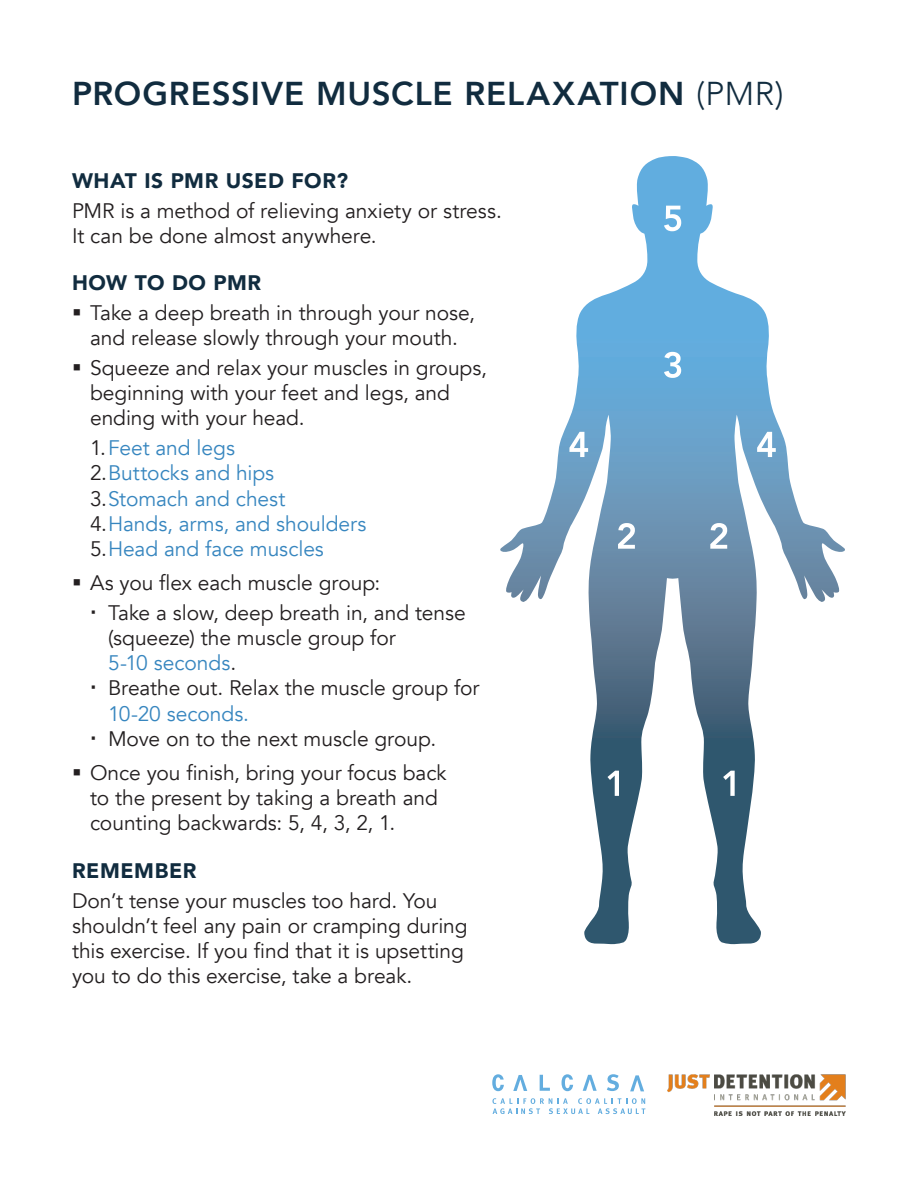
<style>
.page{position:relative;width:918px;height:1188px;background:#fff}
.page>*{position:absolute;margin:0;border:0;box-sizing:border-box;transform-origin:0 0}
.t1{font:800 33px "Avenir";letter-spacing:.025em;color:#112c3f}
.Body{font:21px/25.2px "Avenir";letter-spacing:-.005em;color:#231f20}
.t2{font:21px "Avenir";letter-spacing:-.005em;color:#3786bf}
.t3{font:900 21px "Avenir";letter-spacing:.03em;color:#112c3f}
.s1{font-weight:300}
.s2{color:#231f20}
.s3{color:#3786bf}
</style>
<div class="page">
<svg style="left:500px;top:156px;width:281px;height:789px"></svg>
<svg style="left:723px;top:771px;width:12px;height:25px"></svg>
<svg style="left:607px;top:771px;width:12px;height:25px"></svg>
<svg style="left:618px;top:523px;width:17px;height:26px"></svg>
<svg style="left:710px;top:523px;width:17px;height:26px"></svg>
<svg style="left:664px;top:352px;width:17px;height:26px"></svg>
<svg style="left:757px;top:432px;width:19px;height:25px"></svg>
<svg style="left:569px;top:432px;width:19px;height:25px"></svg>
<svg style="left:664px;top:206px;width:17px;height:25px"></svg>
<img style="left:668px;top:1074px;width:178px;height:42px">
<svg style="left:492px;top:1074px;width:12px;height:17px"></svg>
<svg style="left:540px;top:1075px;width:10px;height:16px"></svg>
<svg style="left:562px;top:1074px;width:11px;height:17px"></svg>
<svg style="left:607px;top:1074px;width:12px;height:17px"></svg>
<svg style="left:513px;top:1075px;width:14px;height:16px"></svg>
<svg style="left:583px;top:1075px;width:14px;height:16px"></svg>
<svg style="left:630px;top:1075px;width:14px;height:16px"></svg>
<svg style="left:492px;top:1098px;width:153px;height:16px"></svg>
<p class="t1" style="left:72px;top:68px;width:713px">PROGRESSIVE MUSCLE RELAXATION <span class="s1">(PMR)</span></p>
<p class="t3" style="left:72px;top:162px;width:278px">WHAT IS PMR USED FOR?</p>
<p class="Body" style="left:72px;top:198px;width:431px">PMR is a method of relieving anxiety or stress.<br>It can be done almost anywhere.</p>
<p class="t3" style="left:72px;top:265px;width:191px">HOW TO DO PMR</p>
<p class="Body" style="left:90px;top:301px;width:386px">Take a deep breath in through your nose, and release slowly through your mouth.</p>
<p class="Body" style="left:90px;top:356px;width:399px">Squeeze and relax your muscles in groups, beginning with your feet and legs, and ending with your head.</p>
<p class="t2" style="left:90px;top:435px;width:147px"><span class="s2">1.</span>Feet and legs</p>
<p class="t2" style="left:90px;top:461px;width:186px"><span class="s2">2.</span>Buttocks and hips</p>
<p class="t2" style="left:90px;top:486px;width:197px"><span class="s2">3.</span>Stomach and chest</p>
<p class="t2" style="left:90px;top:511px;width:278px"><span class="s2">4.</span>Hands, arms, and shoulders</p>
<p class="t2" style="left:90px;top:536px;width:235px"><span class="s2">5.</span>Head and face muscles</p>
<p class="Body" style="left:90px;top:571px;width:292px">As you flex each muscle group:</p>
<p class="Body" style="left:108px;top:600px;width:359px">Take a slow, deep breath in, and tense (squeeze) the muscle group for<br><span class="s3">5-10 seconds</span>.</p>
<p class="Body" style="left:108px;top:676px;width:373px">Breathe out. Relax the muscle group for<br><span class="s3">10-20 seconds.</span></p>
<p class="Body" style="left:108px;top:726px;width:330px">Move on to the next muscle group.</p>
<p class="Body" style="left:90px;top:761px;width:358px">Once you finish, bring your focus back to the present by taking a breath and counting backwards: 5, 4, 3, 2, 1.</p>
<p class="t3" style="left:72px;top:853px;width:126px">REMEMBER</p>
<p class="Body" style="left:72px;top:888px;width:397px">Don’t tense your muscles too hard. You shouldn’t feel any pain or cramping during this exercise. If you find that it is upsetting you to do this exercise, take a break.</p>
</div>
